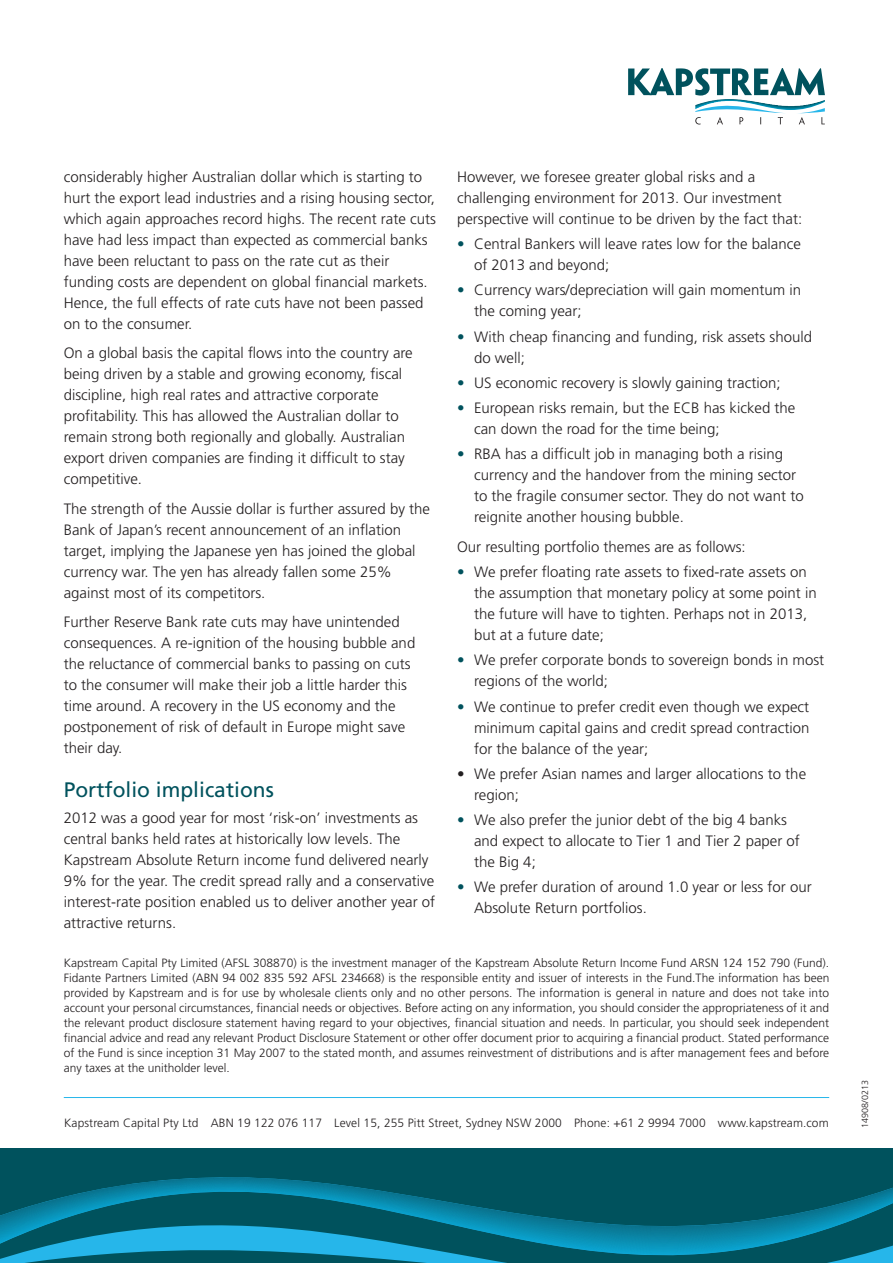
<style>
.page{position:relative;width:893px;height:1263px;background:#fff}
.page>*{position:absolute;margin:0;border:0;box-sizing:border-box;transform-origin:0 0}
.Subhead_-_Level_1{font:21px "Frutiger";color:#00525d}
.Body_Text{font:300 15px/21px "Frutiger";color:#231f20}
.Body_Text-2{font:300 12px/15px "Frutiger";letter-spacing:.01em;color:#231f20;text-align:justify}
.t1{font:300 9px "Frutiger";color:#231f20}
.s1{color:#00525d}
</style>
<div class="page">
<svg style="left:628px;top:68px;width:197px;height:56px"></svg>
<img style="left:695px;top:97px;width:130px;height:13px">
<div style="left:0;top:1148px;width:893px;height:115px;background:#00525d"></div>
<svg style="left:0;top:1177px;width:893px;height:86px"></svg>
<hr style="left:64px;top:1097px;width:765px;height:1px;background:#26b6ea">
<p class="Body_Text" style="left:64px;top:166px;width:374px">considerably higher Australian dollar which is starting to hurt the export lead industries and a rising housing sector, which again approaches record highs. The recent rate cuts have had less impact than expected as commercial banks have been reluctant to pass on the rate cut as their funding costs are dependent on global financial markets.<br>Hence, the full effects of rate cuts have not been passed on to the consumer.</p>
<p class="Body_Text" style="left:64px;top:343px;width:350px">On a global basis the capital flows into the country are being driven by a stable and growing economy, fiscal discipline, high real rates and attractive corporate profitability. This has allowed the Australian dollar to remain strong both regionally and globally. Australian export driven companies are finding it difficult to stay competitive.</p>
<p class="Body_Text" style="left:64px;top:498px;width:368px">The strength of the Aussie dollar is further assured by the Bank of Japan’s recent announcement of an inflation target, implying the Japanese yen has joined the global currency war. The yen has already fallen some 25% against most of its competitors.</p>
<p class="Body_Text" style="left:64px;top:612px;width:353px">Further Reserve Bank rate cuts may have unintended consequences. A re-ignition of the housing bubble and the reluctance of commercial banks to passing on cuts to the consumer will make their job a little harder this time around. A recovery in the US economy and the postponement of risk of default in Europe might save their day.</p>
<p class="Subhead_-_Level_1" style="left:64px;top:778px;width:212px">Portfolio implications</p>
<p class="Body_Text" style="left:64px;top:807px;width:373px">2012 was a good year for most ‘risk-on’ investments as central banks held rates at historically low levels. The Kapstream Absolute Return income fund delivered nearly 9% for the year. The credit spread rally and a conservative interest-rate position enabled us to deliver another year of attractive returns.</p>
<p class="Body_Text" style="left:457px;top:166px;width:347px">However, we foresee greater global risks and a challenging environment for 2013. Our investment perspective will continue to be driven by the fact that:</p>
<p class="Body_Text" style="left:474px;top:233px;width:328px;text-indent:-17px"><span class="s1">•</span> Central Bankers will leave rates low for the balance of 2013 and beyond;</p>
<p class="Body_Text" style="left:474px;top:280px;width:328px;text-indent:-17px"><span class="s1">•</span> Currency wars/depreciation will gain momentum in the coming year;</p>
<p class="Body_Text" style="left:474px;top:326px;width:339px;text-indent:-17px"><span class="s1">•</span> With cheap financing and funding, risk assets should do well;</p>
<p class="Body_Text" style="left:457px;top:372px;width:325px"><span class="s1">•</span> US economic recovery is slowly gaining traction;</p>
<p class="Body_Text" style="left:474px;top:397px;width:323px;text-indent:-17px"><span class="s1">•</span> European risks remain, but the ECB has kicked the can down the road for the time being;</p>
<p class="Body_Text" style="left:474px;top:444px;width:331px;text-indent:-17px"><span class="s1">•</span> RBA has a difficult job in managing both a rising currency and the handover from the mining sector to the fragile consumer sector. They do not want to reignite another housing bubble.</p>
<p class="Body_Text" style="left:457px;top:536px;width:290px">Our resulting portfolio themes are as follows:</p>
<p class="Body_Text" style="left:474px;top:561px;width:344px;text-indent:-17px"><span class="s1">•</span> We prefer floating rate assets to fixed-rate assets on the assumption that monetary policy at some point in the future will have to tighten. Perhaps not in 2013, but at a future date;</p>
<p class="Body_Text" style="left:474px;top:650px;width:352px;text-indent:-17px"><span class="s1">•</span> We prefer corporate bonds to sovereign bonds in most regions of the world;</p>
<p class="Body_Text" style="left:474px;top:696px;width:337px;text-align:justify;text-indent:-17px"><span class="s1">•</span> We continue to prefer credit even though we expect minimum capital gains and credit spread contraction for the balance of the year;</p>
<p class="Body_Text" style="left:474px;top:763px;width:333px;text-indent:-17px">• We prefer Asian names and larger allocations to the region;</p>
<p class="Body_Text" style="left:474px;top:809px;width:327px;text-indent:-17px"><span class="s1">•</span> We also prefer the junior debt of the big 4 banks and expect to allocate to Tier 1 and Tier 2 paper of the Big 4;</p>
<p class="Body_Text" style="left:474px;top:877px;width:339px;text-indent:-17px"><span class="s1">•</span> We prefer duration of around 1.0 year or less for our<br>Absolute Return portfolios.</p>
<p class="Body_Text-2" style="left:64px;top:955px;width:767px">Kapstream Capital Pty Limited (AFSL 308870) is the investment manager of the Kapstream Absolute Return Income Fund ARSN 124 152 790 (Fund).<br>Fidante Partners Limited (ABN 94 002 835 592 AFSL 234668) is the responsible entity and issuer of interests in the Fund.The information has been provided by Kapstream and is for use by wholesale clients only and no other persons. The information is general in nature and does not take into account your personal circumstances, financial needs or objectives. Before acting on any information, you should consider the appropriateness of it and the relevant product disclosure statement having regard to your objectives, financial situation and needs. In particular, you should seek independent financial advice and read any relevant Product Disclosure Statement or other offer document prior to acquiring a financial product. Stated performance of the Fund is since inception 31 May 2007 to the stated month, and assumes reinvestment of distributions and is after management fees and before any taxes at the unitholder level.</p>
<p class="Body_Text-2" style="left:64px;top:1115px;width:766px">Kapstream Capital Pty Ltd ABN 19 122 076 117 Level 15, 255 Pitt Street, Sydney NSW 2000 Phone: +61 2 9994 7000 www.kapstream.com</p>
<p class="t1" style="left:860px;top:1128px;width:49px;rotate:-90deg">14908/0213</p>
</div>
